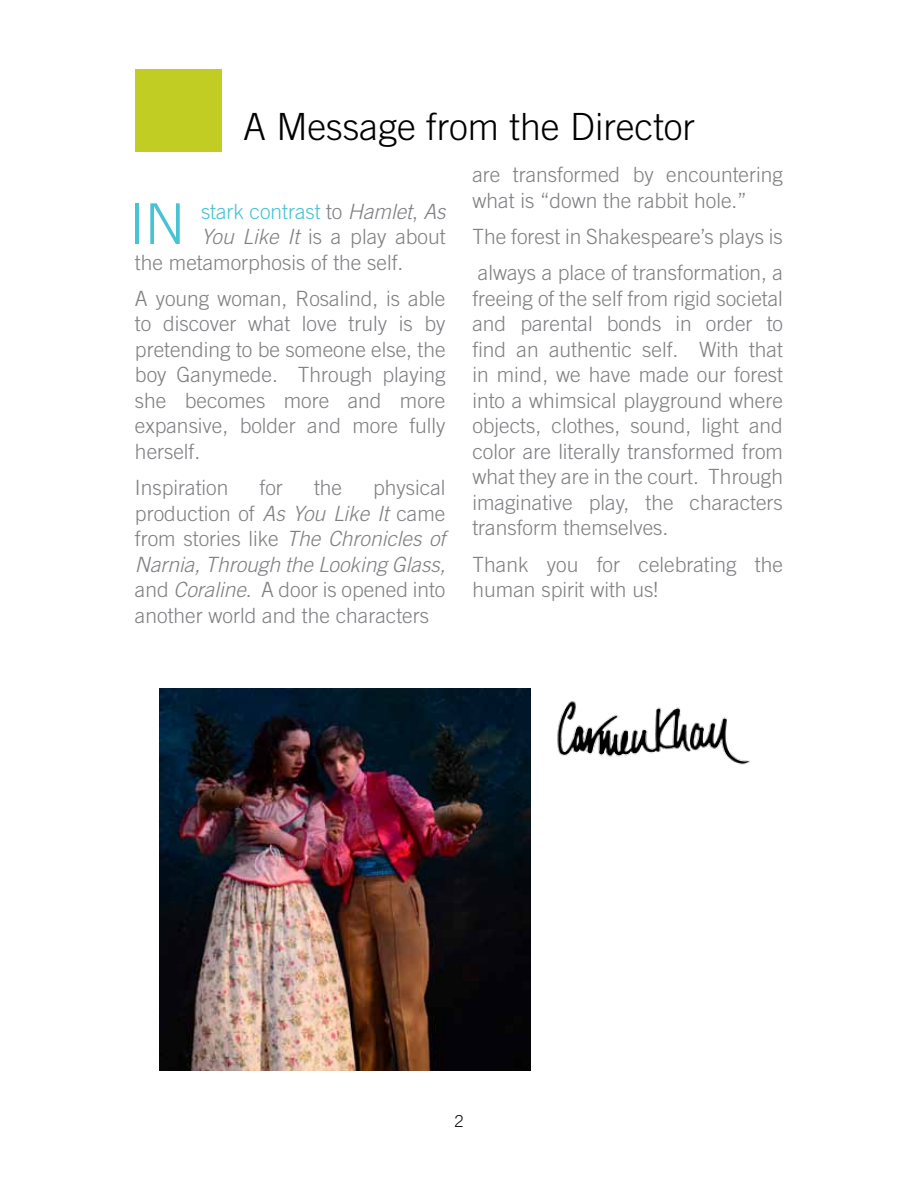
<style>
.page{position:relative;width:918px;height:1188px;background:#fff}
.page>*{position:absolute;margin:0;border:0;box-sizing:border-box;transform-origin:0 0}
.t1{font:300 56.25px "Trade Gothic";color:#47c3d3}
.t2{font:300 37.5px "Trade Gothic";color:#000}
.t3{font:300 21px/25.5px "Trade Gothic";color:#807f83;text-align:justify}
.t4{font:300 21px "Trade Gothic";color:#47c3d3}
.t5{font:300 16.5px "Trade Gothic";color:#000}
.s1{color:#807f83}
.s2{font-style:italic;color:#807f83}
.s3{font-style:italic}
</style>
<div class="page">
<img style="left:557px;top:701px;width:193px;height:64px">
<div style="left:135px;top:69px;width:86px;height:82px;background:#c1cd23"></div>
<img style="left:159px;top:689px;width:372px;height:381px">
<h2 class="t2" style="left:243px;top:104px;width:454px">A Message from the Director</h2>
<h1 class="t1" style="left:129px;top:191px;width:58px">IN</h1>
<p class="t4" style="left:201px;top:199px;width:246px">stark contrast <span class="s1">to</span> <span class="s2">Hamlet</span><span class="s1">,</span> <span class="s2">As</span></p>
<p class="t3" style="left:201px;top:224px;width:246px"><span class="s3">You Like It</span> is a play about</p>
<p class="t3" style="left:135px;top:249px;width:270px">the metamorphosis of the self.</p>
<p class="t3" style="left:135px;top:285px;width:312px">A young woman, Rosalind, is able to discover what love truly is by pretending to be someone else, the boy Ganymede. Through playing she becomes more and more expansive, bolder and more fully herself.</p>
<p class="t3" style="left:135px;top:475px;width:95px">Inspiration</p>
<p class="t3" style="left:260px;top:475px;width:25px">for</p>
<p class="t3" style="left:314px;top:475px;width:30px">the</p>
<p class="t3" style="left:135px;top:475px;width:312px;text-indent:238px">physical production of <span class="s3">As You Like It</span> came from stories like <span class="s3">The Chronicles of Narnia, Through the Looking Glass, </span>and <span class="s3">Coraline</span>. A door is opened into another world and the characters</p>
<p class="t3" style="left:472px;top:162px;width:312px">are transformed by encountering what is “down the rabbit hole.”</p>
<p class="t3" style="left:472px;top:218px;width:312px;line-height:36.3px">The forest in Shakespeare’s plays is always a place of transformation, a</p>
<p class="t3" style="left:472px;top:285px;width:312px">freeing of the self from rigid societal and parental bonds in order to find an authentic self. With that in mind, we have made our forest into a whimsical playground where objects, clothes, sound, light and color are literally transformed from what they are in the court. Through imaginative play, the characters transform themselves.</p>
<p class="t3" style="left:472px;top:551px;width:312px">Thank you for celebrating the human spirit with us!</p>
<p class="t5" style="left:454px;top:1111px;width:11px">2</p>
</div>
